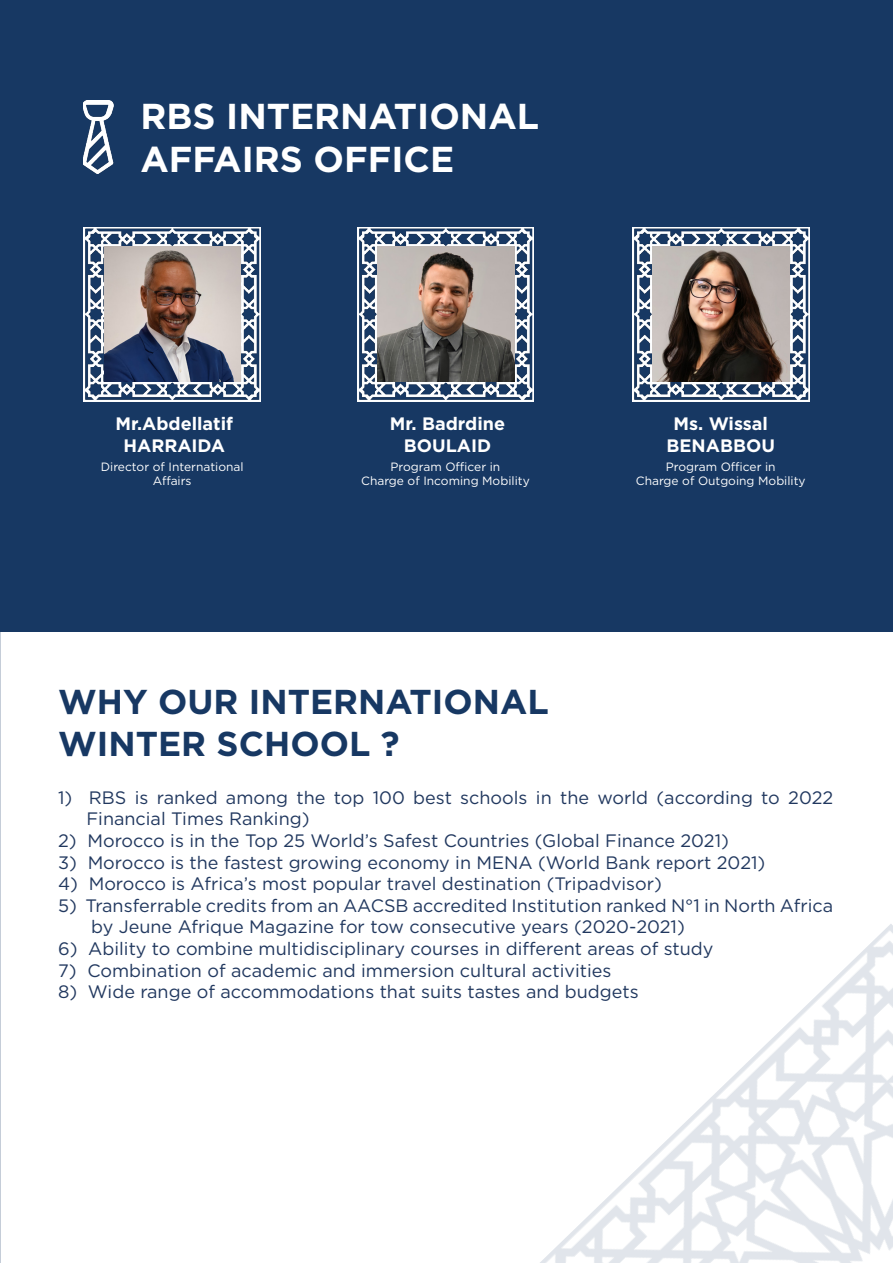
<style>
.page{position:relative;width:893px;height:1263px;background:#fff}
.page>*{position:absolute;margin:0;border:0;box-sizing:border-box;transform-origin:0 0}
.t1{font:700 36px/43.2px "Gotham";color:#fff}
.t2{font:700 34.5px/41.4px "Gotham";color:#173863}
.t3{font:18px/21.6px "Gotham";color:#21385f}
.t4{font:700 18px/21.6px "Gotham";color:#fff;text-align:center}
.t5{font:12px/14.4px "Gotham";color:#fff;text-align:center}
.s1{color:#fff}
</style>
<div class="page">
<div style="left:0;top:0;width:893px;height:631px;background:#173863"></div>
<img style="left:84px;top:227px;width:177px;height:175px">
<img style="left:104px;top:247px;width:137px;height:134px">
<img style="left:632px;top:227px;width:177px;height:175px">
<img style="left:653px;top:247px;width:136px;height:134px">
<img style="left:357px;top:227px;width:177px;height:175px">
<img style="left:377px;top:247px;width:137px;height:134px">
<img style="left:84px;top:101px;width:30px;height:72px">
<img style="left:540px;top:924px;width:353px;height:339px">
<p class="t1" style="left:140px;top:94px;width:400px">RBS INTERNATIONAL<br>AFFAIRS OFFICE</p>
<p class="t4" style="left:116px;top:413px;width:119px">Mr.Abdellatif<br>HARRAIDA</p>
<p class="t4" style="left:390px;top:413px;width:117px">Mr. Badrdine<br>BOULAID</p>
<p class="t4" style="left:667px;top:413px;width:110px">Ms. Wissal<br>BENABBOU</p>
<p class="t5" style="left:391px;top:459px;width:111px">Program Officer in</p>
<p class="t5" style="left:361px;top:474px;width:170px">Charge of Incoming Mobility</p>
<p class="t5" style="left:101px;top:459px;width:144px">Director of International<br>Affairs</p>
<p class="t5" style="left:666px;top:459px;width:111px">Program Officer in</p>
<p class="t5" style="left:636px;top:474px;width:171px">Charge of Outgoing Mobility</p>
<p class="t2" style="left:58px;top:681px;width:492px">WHY OUR INTERNATIONAL<br>WINTER SCHOOL ?</p>
<p class="t3" style="left:58px;top:786px;width:777px">1) RBS is ranked among the top 100 best schools in the world (according to 2022<br><span class="s1">NN</span>Financial Times Ranking)</p>
<p class="t3" style="left:58px;top:829px;width:672px">2) Morocco is in the Top 25 World’s Safest Countries (Global Finance 2021)</p>
<p class="t3" style="left:58px;top:851px;width:709px">3) Morocco is the fastest growing economy in MENA (World Bank report 2021)</p>
<p class="t3" style="left:58px;top:873px;width:605px">4) Morocco is Africa’s most popular travel destination (Tripadvisor)</p>
<p class="t3" style="left:58px;top:894px;width:777px">5) Transferrable credits from an AACSB accredited Institution ranked N°1 in North Africa <span class="s1">nnn</span>by Jeune Afrique Magazine for tow consecutive years (2020-2021)</p>
<p class="t3" style="left:58px;top:937px;width:657px">6) Ability to combine multidisciplinary courses in different areas of study</p>
<p class="t3" style="left:58px;top:959px;width:555px">7) Combination of academic and immersion cultural activities</p>
<p class="t3" style="left:58px;top:981px;width:582px">8) Wide range of accommodations that suits tastes and budgets</p>
</div>
